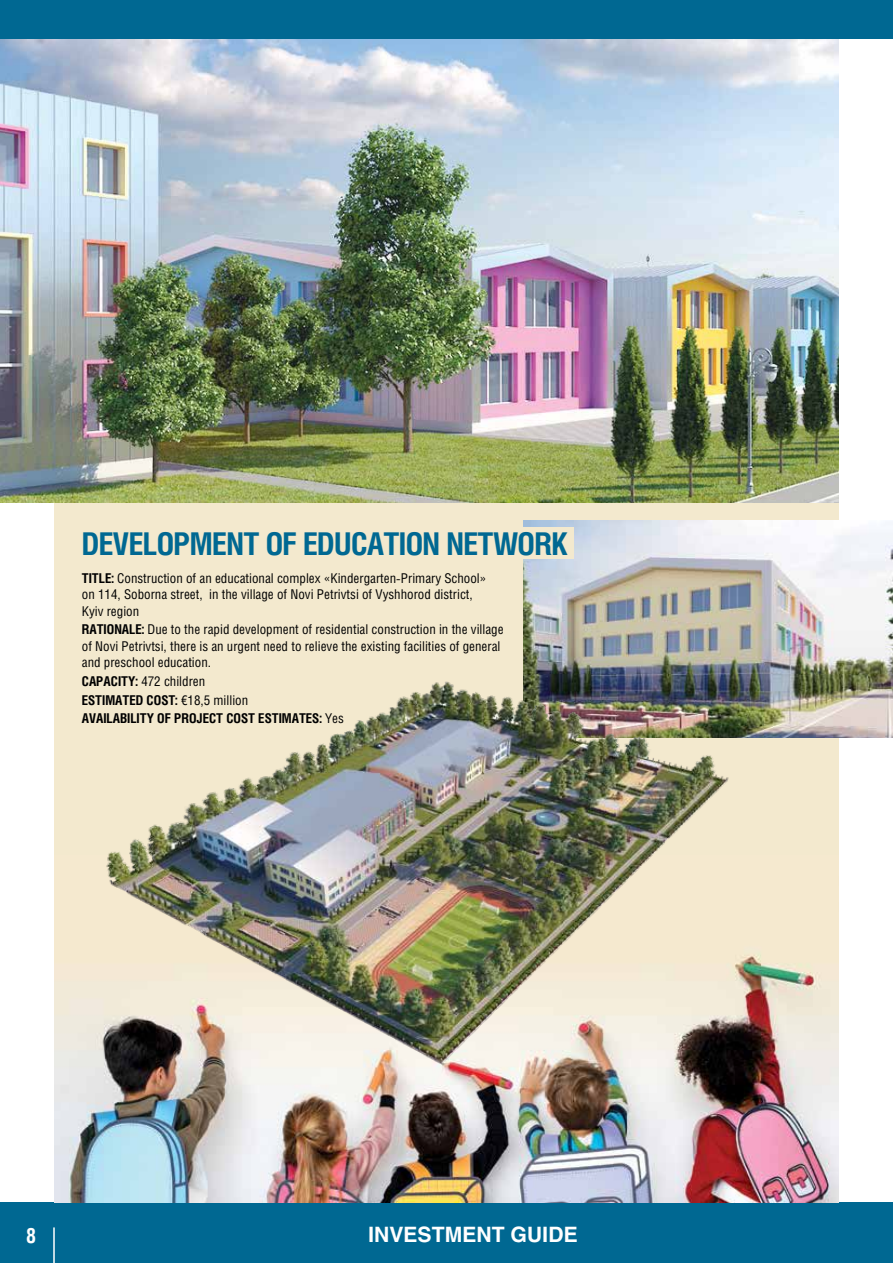
<style>
.page{position:relative;width:893px;height:1263px;background:#fff}
.page>*{position:absolute;margin:0;border:0;box-sizing:border-box;transform-origin:0 0}
.t1{font:700 31.35px "Helios Cond C";letter-spacing:-.02em;color:#006892}
.t2{font:700 21px "Helios C";color:#fff}
.t3{font:700 21px "Helios Cond C";color:#fff}
.t4{font:13.5px/16.5px "Helios Cond C";color:#000}
.t5{font:700 13.5px/18.6px "Helios Cond C";color:#000}
.s1{font-weight:700}
.s2{font-weight:400}
</style>
<div class="page">
<div style="left:0;top:0;width:893px;height:39px;background:#006892"></div>
<div style="left:0;top:1202px;width:893px;height:61px;background:#006892"></div>
<hr style="left:53px;top:1227px;width:2px;height:36px;background:#fff">
<img style="left:54px;top:855px;width:785px;height:347px">
<div style="left:54px;top:40px;width:785px;height:815px;background:#f3e9ce"></div>
<img style="left:524px;top:520px;width:369px;height:218px">
<hr style="left:892px;top:70px;width:1px;height:44px;background:#b2452d">
<img style="left:0;top:40px;width:839px;height:462px">
<img style="left:87px;top:652px;width:660px;height:440px">
<div style="left:501px;top:527px;width:73px;height:32px;background:#f3e9ce"></div>
<h1 class="t1" style="left:82px;top:525px;width:488px">DEVELOPMENT OF EDUCATION NETWORK</h1>
<p class="t4" style="left:82px;top:569px;width:406px"><span class="s1">TITLE:</span> Construction of an educational complex «Kindergarten-Primary School» on 114, Soborna street, in the village of Novi Petrivtsi of Vyshhorod district,<br>Kyiv region</p>
<p class="t4" style="left:82px;top:621px;width:423px"><span class="s1">RATIONALE:</span> Due to the rapid development of residential construction in the village of Novi Petrivtsi, there is an urgent need to relieve the existing facilities of general and preschool education.</p>
<p class="t5" style="left:82px;top:671px;width:264px">CAPACITY: <span class="s2">472 children<br></span>ESTIMATED COST: <span class="s2">€18,5 million<br></span>AVAILABILITY OF PROJECT COST ESTIMATES: <span class="s2">Yes</span></p>
<h2 class="t3" style="left:26px;top:1222px;width:12px">8</h2>
<h2 class="t2" style="left:368px;top:1222px;width:211px">INVESTMENT GUIDE</h2>
</div>
